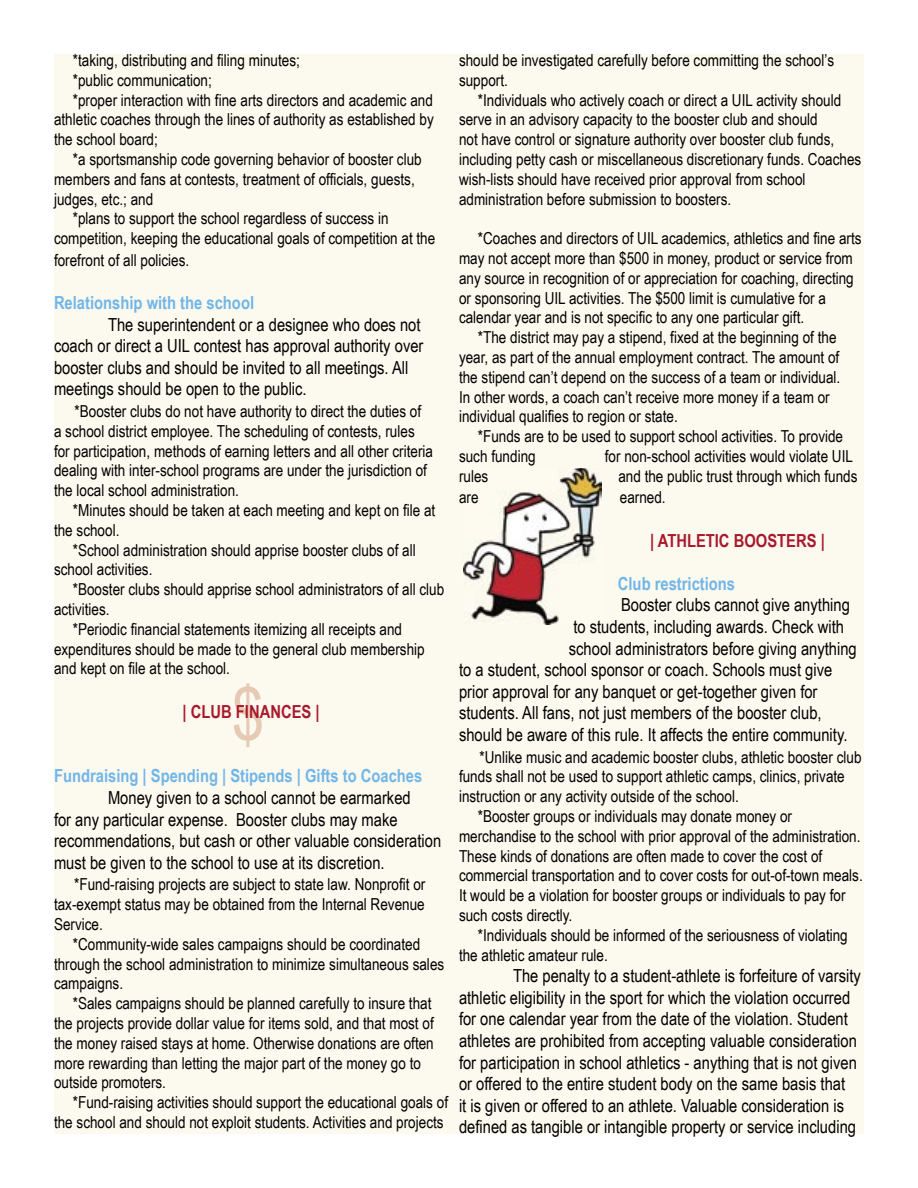
<style>
.page{position:relative;width:918px;height:1188px;background:#fff}
.page>*{position:absolute;margin:0;border:0;box-sizing:border-box;transform-origin:0 0}
.t1{font:72px "Arial Narrow";color:#e7cab4}
.t2{font:18px/21.6px "Arial Narrow";color:#000}
.t3{font:700 18px "Arial Narrow";color:#71b6e8}
.t4{font:700 18px "Arial Narrow";color:#a9192d}
.t5{font:16.5px/19.8px "Arial Narrow";color:#000}
</style>
<div class="page">
<div style="left:54px;top:54px;width:810px;height:1080px;background:#fcf9ef"></div>
<img style="left:463px;top:468px;width:139px;height:157px">
<p class="t5" style="left:73px;top:50px;width:229px">*taking, distributing and filing minutes;</p>
<p class="t5" style="left:73px;top:70px;width:141px">*public communication;</p>
<p class="t5" style="left:73px;top:90px;width:362px">*proper interaction with fine arts directors and academic and</p>
<p class="t5" style="left:54px;top:110px;width:381px">athletic coaches through the lines of authority as established by</p>
<p class="t5" style="left:54px;top:129px;width:105px">the school board;</p>
<p class="t5" style="left:73px;top:149px;width:350px">*a sportsmanship code governing behavior of booster club</p>
<p class="t5" style="left:54px;top:169px;width:362px">members and fans at contests, treatment of officials, guests,</p>
<p class="t5" style="left:54px;top:189px;width:101px">judges, etc.; and</p>
<p class="t5" style="left:73px;top:209px;width:317px">*plans to support the school regardless of success in</p>
<p class="t5" style="left:54px;top:228px;width:383px">competition, keeping the educational goals of competition at the</p>
<p class="t5" style="left:54px;top:250px;width:137px">forefront of all policies.</p>
<p class="t3" style="left:54px;top:292px;width:202px">Relationship with the school</p>
<p class="t2" style="left:54px;top:313px;width:371px;text-indent:54px">The superintendent or a designee who does not coach or direct a UIL contest has approval authority over booster clubs and should be invited to all meetings. All meetings should be open to the public.</p>
<p class="t5" style="left:54px;top:401px;width:381px;text-indent:21px">*Booster clubs do not have authority to direct the duties of<br>a school district employee. The scheduling of contests, rules for participation, methods of earning letters and all other criteria dealing with inter-school programs are under the jurisdiction of the local school administration.</p>
<p class="t5" style="left:54px;top:500px;width:383px;text-indent:19px">*Minutes should be taken at each meeting and kept on file at the school.</p>
<p class="t5" style="left:54px;top:540px;width:363px;text-indent:19px">*School administration should apprise booster clubs of all school activities.</p>
<p class="t5" style="left:73px;top:579px;width:373px">*Booster clubs should apprise school administrators of all club</p>
<p class="t5" style="left:54px;top:599px;width:57px">activities.</p>
<p class="t5" style="left:73px;top:619px;width:331px">*Periodic financial statements itemizing all receipts and</p>
<p class="t5" style="left:54px;top:639px;width:372px">expenditures should be made to the general club membership</p>
<p class="t5" style="left:54px;top:659px;width:178px">and kept on file at the school.</p>
<p class="t4" style="left:183px;top:701px;width:139px">| CLUB FINANCES |</p>
<h1 class="t1" style="left:232px;top:673px;width:34px">$</h1>
<p class="t3" style="left:54px;top:766px;width:370px">Fundraising | Spending | Stipends | Gifts to Coaches</p>
<p class="t2" style="left:54px;top:787px;width:389px;text-indent:54px">Money given to a school cannot be earmarked<br>for any particular expense. Booster clubs may make recommendations, but cash or other valuable consideration must be given to the school to use at its discretion.</p>
<p class="t5" style="left:54px;top:875px;width:373px;text-align:justify;text-indent:20px">*Fund-raising projects are subject to state law. Nonprofit or tax-exempt status may be obtained from the Internal Revenue Service.</p>
<p class="t5" style="left:54px;top:934px;width:392px;text-indent:19px">*Community-wide sales campaigns should be coordinated through the school administration to minimize simultaneous sales campaigns.</p>
<p class="t5" style="left:54px;top:993px;width:381px;text-indent:19px">*Sales campaigns should be planned carefully to insure that the projects provide dollar value for items sold, and that most of the money raised stays at home. Otherwise donations are often more rewarding than letting the major part of the money go to outside promoters.</p>
<p class="t5" style="left:54px;top:1092px;width:396px;text-align:right">*Fund-raising activities should support the educational goals of the school and should not exploit students. Activities and projects</p>
<p class="t5" style="left:459px;top:50px;width:377px">should be investigated carefully before committing the school’s support.</p>
<p class="t5" style="left:459px;top:90px;width:404px;text-indent:19px">*Individuals who actively coach or direct a UIL activity should serve in an advisory capacity to the booster club and should<br>not have control or signature authority over booster club funds, including petty cash or miscellaneous discretionary funds. Coaches wish-lists should have received prior approval from school administration before submission to boosters.</p>
<p class="t5" style="left:478px;top:228px;width:385px">*Coaches and directors of UIL academics, athletics and fine arts</p>
<p class="t5" style="left:459px;top:248px;width:395px">may not accept more than $500 in money, product or service from</p>
<p class="t5" style="left:459px;top:268px;width:396px">any source in recognition of or appreciation for coaching, directing</p>
<p class="t5" style="left:459px;top:288px;width:369px">or sponsoring UIL activities. The $500 limit is cumulative for a</p>
<p class="t5" style="left:459px;top:308px;width:347px">calendar year and is not specific to any one particular gift.</p>
<p class="t5" style="left:478px;top:327px;width:360px">*The district may pay a stipend, fixed at the beginning of the</p>
<p class="t5" style="left:459px;top:347px;width:382px">year, as part of the annual employment contract. The amount of</p>
<p class="t5" style="left:459px;top:367px;width:383px">the stipend can’t depend on the success of a team or individual.</p>
<p class="t5" style="left:459px;top:387px;width:372px">In other words, a coach can’t receive more money if a team or</p>
<p class="t5" style="left:459px;top:407px;width:220px">individual qualifies to region or state.</p>
<p class="t5" style="left:478px;top:426px;width:367px">*Funds are to be used to support school activities. To provide</p>
<p class="t5" style="left:459px;top:446px;width:78px">such funding</p>
<p class="t5" style="left:605px;top:446px;width:250px">for non-school activities would violate UIL</p>
<p class="t5" style="left:459px;top:466px;width:31px">rules</p>
<p class="t5" style="left:618px;top:466px;width:241px">and the public trust through which funds</p>
<p class="t5" style="left:459px;top:488px;width:21px">are</p>
<p class="t5" style="left:620px;top:488px;width:47px">earned.</p>
<p class="t4" style="left:650px;top:530px;width:176px">| ATHLETIC BOOSTERS |</p>
<p class="t3" style="left:618px;top:573px;width:119px">Club restrictions</p>
<p class="t2" style="left:621px;top:594px;width:230px">Booster clubs cannot give anything</p>
<p class="t2" style="left:573px;top:616px;width:272px">to students, including awards. Check with</p>
<p class="t2" style="left:569px;top:637px;width:289px">school administrators before giving anything</p>
<p class="t2" style="left:459px;top:659px;width:375px">to a student, school sponsor or coach. Schools must give</p>
<p class="t2" style="left:459px;top:681px;width:360px">prior approval for any banquet or get-together given for</p>
<p class="t2" style="left:459px;top:702px;width:364px">students. All fans, not just members of the booster club,</p>
<p class="t2" style="left:459px;top:724px;width:390px">should be aware of this rule. It affects the entire community.</p>
<p class="t5" style="left:480px;top:747px;width:384px">*Unlike music and academic booster clubs, athletic booster club</p>
<p class="t5" style="left:459px;top:767px;width:387px">funds shall not be used to support athletic camps, clinics, private</p>
<p class="t5" style="left:459px;top:786px;width:281px">instruction or any activity outside of the school.</p>
<p class="t5" style="left:478px;top:806px;width:316px">*Booster groups or individuals may donate money or</p>
<p class="t5" style="left:459px;top:826px;width:403px">merchandise to the school with prior approval of the administration.</p>
<p class="t5" style="left:459px;top:846px;width:365px">These kinds of donations are often made to cover the cost of</p>
<p class="t5" style="left:459px;top:866px;width:405px">commercial transportation and to cover costs for out-of-town meals.</p>
<p class="t5" style="left:459px;top:885px;width:388px">It would be a violation for booster groups or individuals to pay for</p>
<p class="t5" style="left:459px;top:905px;width:115px">such costs directly.</p>
<p class="t5" style="left:478px;top:925px;width:372px">*Individuals should be informed of the seriousness of violating</p>
<p class="t5" style="left:459px;top:945px;width:150px">the athletic amateur rule.</p>
<p class="t2" style="left:459px;top:965px;width:403px;text-indent:54px">The penalty to a student-athlete is forfeiture of varsity athletic eligibility in the sport for which the violation occurred for one calendar year from the date of the violation. Student athletes are prohibited from accepting valuable consideration for participation in school athletics - anything that is not given or offered to the entire student body on the same basis that<br>it is given or offered to an athlete. Valuable consideration is defined as tangible or intangible property or service including</p>
</div>
